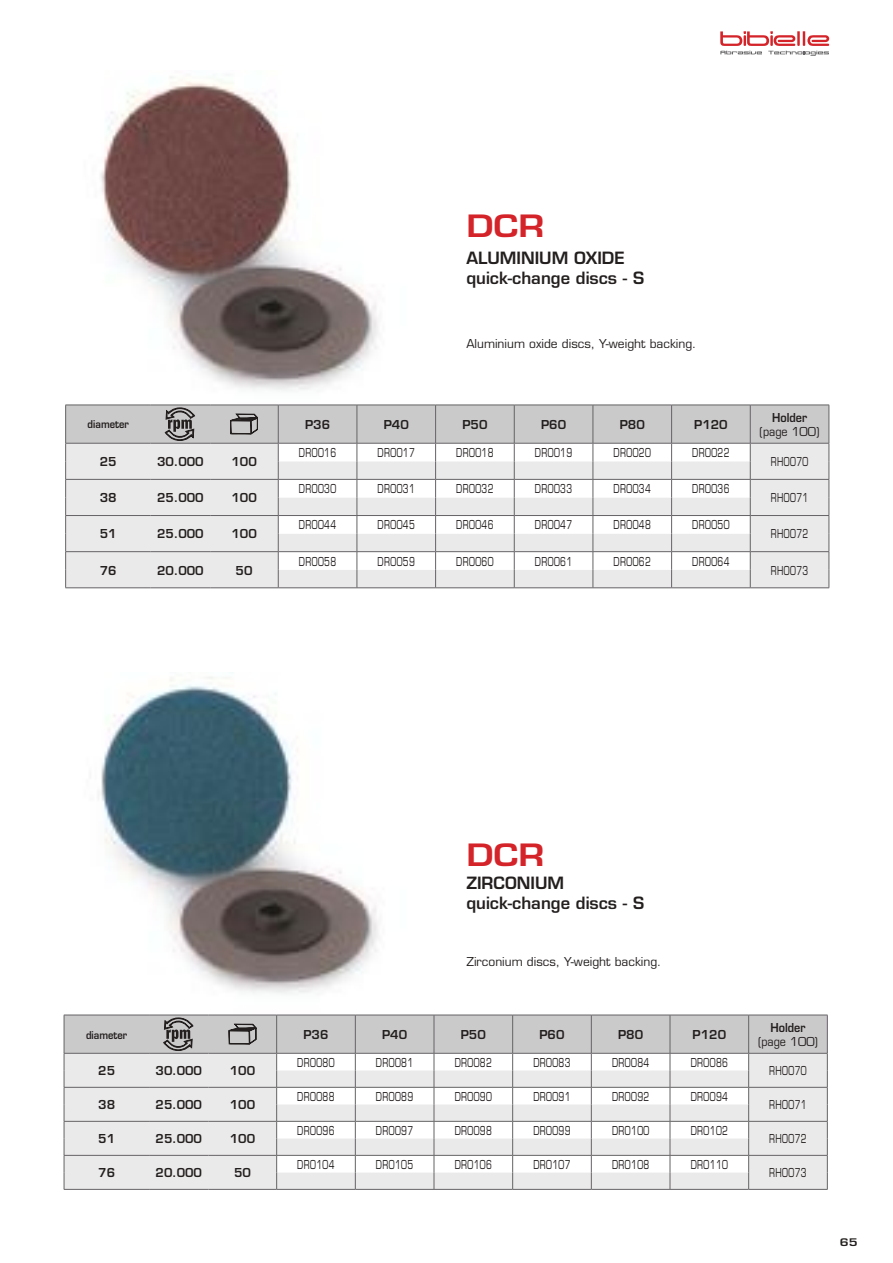
<style>
.page{position:relative;width:893px;height:1263px;background:#fff}
.page>*{position:absolute;margin:0;border:0;box-sizing:border-box;transform-origin:0 0}
.t1{font:600 30px "Eurostile";color:#d42429;scale:1.2 1}
.t2{font:600 16.5px/19.8px "Eurostile";color:#241f1f}
.t3{font:12px "Eurostile";letter-spacing:.05em;color:#241f1f;scale:.7 1}
.t4{font:600 12px "Eurostile";color:#241f1f}
.t5{font:12px "Eurostile";color:#241f1f}
.t6{font:12px "Eurostile";letter-spacing:.05em;color:#241f1f;scale:.9 1}
.t7{font:600 12px "Eurostile";color:#241f1f;scale:.9 1}
.t8{font:600 10.5px "Eurostile";color:#241f1f;scale:.9 1}
.t9{font:600 10.2px "Eurostile";color:#241f1f;scale:1.25 1}
</style>
<div class="page">
<img style="left:65px;top:77px;width:358px;height:328px">
<img style="left:64px;top:676px;width:359px;height:339px">
<hr style="left:65px;top:587px;width:86px;height:1px;background:#656365">
<hr style="left:151px;top:587px;width:59px;height:1px;background:#656365">
<hr style="left:210px;top:587px;width:68px;height:1px;background:#656365">
<hr style="left:750px;top:587px;width:79px;height:1px;background:#656365">
<hr style="left:278px;top:587px;width:79px;height:1px;background:#656365">
<hr style="left:357px;top:587px;width:79px;height:1px;background:#656365">
<hr style="left:436px;top:587px;width:78px;height:1px;background:#656365">
<hr style="left:514px;top:587px;width:79px;height:1px;background:#656365">
<hr style="left:593px;top:587px;width:79px;height:1px;background:#656365">
<hr style="left:672px;top:587px;width:78px;height:1px;background:#656365">
<svg style="left:65px;top:405px;width:765px;height:182px"></svg>
<hr style="left:64px;top:1189px;width:85px;height:1px;background:#656365">
<hr style="left:149px;top:1189px;width:60px;height:1px;background:#656365">
<hr style="left:209px;top:1189px;width:68px;height:1px;background:#656365">
<hr style="left:749px;top:1189px;width:79px;height:1px;background:#656365">
<hr style="left:277px;top:1189px;width:78px;height:1px;background:#656365">
<hr style="left:355px;top:1189px;width:79px;height:1px;background:#656365">
<hr style="left:434px;top:1189px;width:79px;height:1px;background:#656365">
<hr style="left:513px;top:1189px;width:78px;height:1px;background:#656365">
<hr style="left:591px;top:1189px;width:79px;height:1px;background:#656365">
<hr style="left:670px;top:1189px;width:79px;height:1px;background:#656365">
<svg style="left:64px;top:1015px;width:764px;height:174px"></svg>
<svg style="left:720px;top:31px;width:109px;height:25px"></svg>
<h1 class="t1" style="left:466px;top:207px;width:67px">DCR</h1>
<h2 class="t2" style="left:466px;top:248px;width:179px">ALUMINIUM OXIDE quick-change discs - S</h2>
<p class="t5" style="left:466px;top:337px;width:231px">Aluminium oxide discs, Y-weight backing.</p>
<p class="t8" style="left:88px;top:418px;width:47px">diameter</p>
<p class="t4" style="left:305px;top:417px;width:27px">P36</p>
<p class="t4" style="left:384px;top:417px;width:27px">P40</p>
<p class="t4" style="left:462px;top:417px;width:27px">P50</p>
<p class="t4" style="left:541px;top:417px;width:27px">P60</p>
<p class="t4" style="left:620px;top:417px;width:27px">P80</p>
<p class="t4" style="left:694px;top:417px;width:35px">P120</p>
<p class="t4" style="left:100px;top:454px;width:18px">25</p>
<p class="t4" style="left:157px;top:454px;width:48px">30.000</p>
<p class="t4" style="left:231px;top:454px;width:27px">100</p>
<p class="t4" style="left:100px;top:490px;width:18px">38</p>
<p class="t4" style="left:157px;top:490px;width:48px">25.000</p>
<p class="t4" style="left:231px;top:490px;width:27px">100</p>
<p class="t4" style="left:100px;top:526px;width:18px">51</p>
<p class="t4" style="left:157px;top:526px;width:48px">25.000</p>
<p class="t4" style="left:231px;top:526px;width:27px">100</p>
<p class="t4" style="left:100px;top:563px;width:18px">76</p>
<p class="t4" style="left:157px;top:563px;width:48px">20.000</p>
<p class="t4" style="left:236px;top:563px;width:18px">50</p>
<p class="t3" style="left:299px;top:445px;width:55px">DR0016</p>
<p class="t3" style="left:378px;top:445px;width:55px">DR0017</p>
<p class="t3" style="left:456px;top:445px;width:55px">DR0018</p>
<p class="t3" style="left:535px;top:445px;width:55px">DR0019</p>
<p class="t3" style="left:614px;top:445px;width:55px">DR0020</p>
<p class="t3" style="left:692px;top:445px;width:55px">DR0022</p>
<p class="t3" style="left:299px;top:482px;width:55px">DR0030</p>
<p class="t3" style="left:378px;top:482px;width:55px">DR0031</p>
<p class="t3" style="left:456px;top:482px;width:55px">DR0032</p>
<p class="t3" style="left:535px;top:482px;width:55px">DR0033</p>
<p class="t3" style="left:614px;top:482px;width:55px">DR0034</p>
<p class="t3" style="left:692px;top:482px;width:55px">DR0036</p>
<p class="t3" style="left:299px;top:518px;width:55px">DR0044</p>
<p class="t3" style="left:378px;top:518px;width:55px">DR0045</p>
<p class="t3" style="left:456px;top:518px;width:55px">DR0046</p>
<p class="t3" style="left:535px;top:518px;width:55px">DR0047</p>
<p class="t3" style="left:614px;top:518px;width:55px">DR0048</p>
<p class="t3" style="left:692px;top:518px;width:55px">DR0050</p>
<p class="t3" style="left:299px;top:554px;width:55px">DR0058</p>
<p class="t3" style="left:378px;top:554px;width:55px">DR0059</p>
<p class="t3" style="left:456px;top:554px;width:55px">DR0060</p>
<p class="t3" style="left:535px;top:554px;width:55px">DR0061</p>
<p class="t3" style="left:614px;top:554px;width:55px">DR0062</p>
<p class="t3" style="left:692px;top:554px;width:55px">DR0064</p>
<p class="t7" style="left:772px;top:410px;width:40px">Holder</p>
<p class="t6" style="left:760px;top:424px;width:68px">(page 100)</p>
<p class="t3" style="left:771px;top:454px;width:55px">RH0070</p>
<p class="t3" style="left:771px;top:491px;width:55px">RH0071</p>
<p class="t3" style="left:771px;top:527px;width:55px">RH0072</p>
<p class="t3" style="left:771px;top:563px;width:55px">RH0073</p>
<h1 class="t1" style="left:466px;top:836px;width:67px">DCR</h1>
<h2 class="t2" style="left:466px;top:873px;width:179px">ZIRCONIUM quick-change discs - S</h2>
<p class="t5" style="left:466px;top:955px;width:196px">Zirconium discs, Y-weight backing.</p>
<p class="t8" style="left:86px;top:1028px;width:47px">diameter</p>
<p class="t4" style="left:303px;top:1027px;width:27px">P36</p>
<p class="t4" style="left:382px;top:1027px;width:27px">P40</p>
<p class="t4" style="left:461px;top:1027px;width:27px">P50</p>
<p class="t4" style="left:539px;top:1027px;width:27px">P60</p>
<p class="t4" style="left:618px;top:1027px;width:27px">P80</p>
<p class="t4" style="left:692px;top:1027px;width:35px">P120</p>
<p class="t4" style="left:98px;top:1063px;width:18px">25</p>
<p class="t4" style="left:156px;top:1063px;width:48px">30.000</p>
<p class="t4" style="left:230px;top:1063px;width:27px">100</p>
<p class="t4" style="left:98px;top:1097px;width:18px">38</p>
<p class="t4" style="left:156px;top:1097px;width:48px">25.000</p>
<p class="t4" style="left:230px;top:1097px;width:27px">100</p>
<p class="t4" style="left:98px;top:1131px;width:18px">51</p>
<p class="t4" style="left:156px;top:1131px;width:48px">25.000</p>
<p class="t4" style="left:230px;top:1131px;width:27px">100</p>
<p class="t4" style="left:98px;top:1165px;width:18px">76</p>
<p class="t4" style="left:156px;top:1165px;width:48px">20.000</p>
<p class="t4" style="left:234px;top:1165px;width:18px">50</p>
<p class="t3" style="left:297px;top:1055px;width:55px">DR0080</p>
<p class="t3" style="left:376px;top:1055px;width:55px">DR0081</p>
<p class="t3" style="left:455px;top:1055px;width:55px">DR0082</p>
<p class="t3" style="left:533px;top:1055px;width:55px">DR0083</p>
<p class="t3" style="left:612px;top:1055px;width:55px">DR0084</p>
<p class="t3" style="left:691px;top:1055px;width:55px">DR0086</p>
<p class="t3" style="left:297px;top:1089px;width:55px">DR0088</p>
<p class="t3" style="left:376px;top:1089px;width:55px">DR0089</p>
<p class="t3" style="left:455px;top:1089px;width:55px">DR0090</p>
<p class="t3" style="left:533px;top:1089px;width:55px">DR0091</p>
<p class="t3" style="left:612px;top:1089px;width:55px">DR0092</p>
<p class="t3" style="left:691px;top:1089px;width:55px">DR0094</p>
<p class="t3" style="left:297px;top:1123px;width:55px">DR0096</p>
<p class="t3" style="left:376px;top:1123px;width:55px">DR0097</p>
<p class="t3" style="left:455px;top:1123px;width:55px">DR0098</p>
<p class="t3" style="left:533px;top:1123px;width:55px">DR0099</p>
<p class="t3" style="left:612px;top:1123px;width:55px">DR0100</p>
<p class="t3" style="left:691px;top:1123px;width:55px">DR0102</p>
<p class="t3" style="left:297px;top:1157px;width:55px">DR0104</p>
<p class="t3" style="left:376px;top:1157px;width:55px">DR0105</p>
<p class="t3" style="left:455px;top:1157px;width:55px">DR0106</p>
<p class="t3" style="left:533px;top:1157px;width:55px">DR0107</p>
<p class="t3" style="left:612px;top:1157px;width:55px">DR0108</p>
<p class="t3" style="left:691px;top:1157px;width:55px">DR0110</p>
<p class="t7" style="left:770px;top:1020px;width:40px">Holder</p>
<p class="t6" style="left:758px;top:1034px;width:68px">(page 100)</p>
<p class="t3" style="left:769px;top:1063px;width:55px">RH0070</p>
<p class="t3" style="left:769px;top:1097px;width:55px">RH0071</p>
<p class="t3" style="left:769px;top:1131px;width:55px">RH0072</p>
<p class="t3" style="left:769px;top:1165px;width:55px">RH0073</p>
<p class="t9" style="left:840px;top:1235px;width:16px">65</p>
</div>
